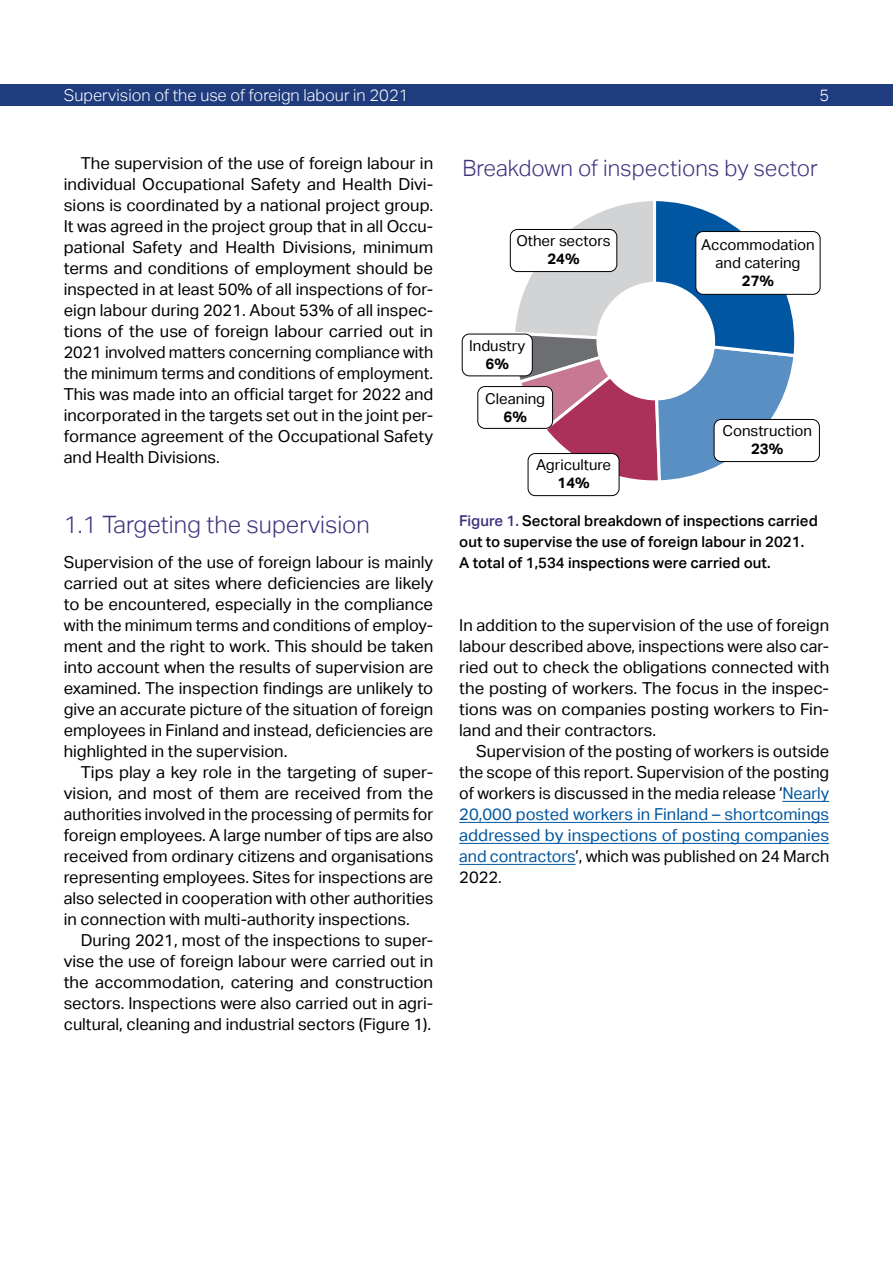
<style>
.page{position:relative;width:893px;height:1263px;background:#fff}
.page>*{position:absolute;margin:0;border:0;box-sizing:border-box;transform-origin:0 0}
.Väliotsikko{font:300 24px "Aktiv Grotesk";color:#41317e}
.t1{font:300 22.5px "Aktiv Grotesk";color:#41317e}
.Leipis{font:16.5px/21px "Aktiv Grotesk";color:#000;text-align:justify}
.Alkuleipis{font:16.5px/21px "Aktiv Grotesk";color:#000;text-align:justify}
.Alkuleipis_ylavali{font:16.5px/21px "Aktiv Grotesk";color:#000;text-align:justify}
.t2{font:300 16.5px "Aktiv Grotesk";color:#fff}
.t3{font:500 15px/21px "Aktiv Grotesk";color:#000}
.t4{font:15px/18px "Aktiv Grotesk";color:#000;text-align:center}
.s1{font-weight:700}
.s2{color:#41317e}
.s3{color:#00559f}
</style>
<div class="page">
<div style="left:0;top:84px;width:893px;height:22px;background:#1f3c7e"></div>
<svg style="left:510px;top:201px;width:289px;height:284px"></svg>
<div style="left:596px;top:282px;width:119px;height:118px;background:#fff;border-radius:50%"></div>
<div style="left:462px;top:334px;width:70px;height:42px;background:#fff;border-radius:7px"></div>
<div style="left:462px;top:334px;width:70px;height:42px;border:1px solid #000;border-radius:7px"></div>
<div style="left:696px;top:232px;width:124px;height:62px;background:#fff;border-radius:7px"></div>
<div style="left:696px;top:231px;width:124px;height:63px;border:1px solid #000;border-radius:7px"></div>
<div style="left:510px;top:229px;width:107px;height:43px;background:#fff;border-radius:7px"></div>
<div style="left:510px;top:229px;width:107px;height:43px;border:1px solid #000;border-radius:7px"></div>
<div style="left:714px;top:419px;width:105px;height:43px;background:#fff;border-radius:7px"></div>
<div style="left:714px;top:419px;width:106px;height:43px;border:1px solid #000;border-radius:7px"></div>
<div style="left:528px;top:453px;width:91px;height:43px;background:#fff;border-radius:7px"></div>
<div style="left:528px;top:453px;width:91px;height:43px;border:1px solid #000;border-radius:7px"></div>
<div style="left:478px;top:387px;width:75px;height:41px;background:#fff;border-radius:7px"></div>
<div style="left:478px;top:386px;width:75px;height:43px;border:1px solid #000;border-radius:7px"></div>
<hr style="left:782px;top:801px;width:47px;height:1px;background:#00559f">
<hr style="left:459px;top:822px;width:370px;height:1px;background:#00559f">
<hr style="left:459px;top:843px;width:370px;height:1px;background:#00559f">
<hr style="left:459px;top:864px;width:117px;height:1px;background:#00559f">
<p class="t2" style="left:64px;top:86px;width:346px">Supervision of the use of foreign labour in 2021</p>
<p class="t2" style="left:819px;top:86px;width:11px">5</p>
<p class="Leipis" style="left:64px;top:153px;width:371px;text-indent:17px">The supervision of the use of foreign labour in individual Occupational Safety and Health Divi&shy;sions is coordinated by a national project group.<br>It was agreed in the project group that in all Occu&shy;pational Safety and Health Divisions, minimum terms and conditions of employment should be inspected in at least 50% of all inspections of for&shy;eign labour during 2021. About 53% of all inspec&shy;tions of the use of foreign labour carried out in 2021 involved matters concerning compliance with the minimum terms and conditions of employment.<br>This was made into an official target for 2022 and incorporated in the targets set out in the joint per&shy;formance agreement of the Occupational Safety and Health Divisions.</p>
<h3 class="Väliotsikko" style="left:64px;top:510px;width:308px">1.1 Targeting the supervision</h3>
<p class="Alkuleipis" style="left:64px;top:552px;width:371px">Supervision of the use of foreign labour is mainly carried out at sites where deficiencies are likely to be encountered, especially in the compliance with the minimum terms and conditions of employ&shy;ment and the right to work. This should be taken into account when the results of supervision are examined. The inspection findings are unlikely to give an accurate picture of the situation of foreign employees in Finland and instead, deficiencies are highlighted in the supervision.</p>
<p class="Leipis" style="left:64px;top:762px;width:371px;text-indent:17px">Tips play a key role in the targeting of super&shy;vision, and most of them are received from the authorities involved in the processing of permits for foreign employees. A large number of tips are also received from ordinary citizens and organisations representing employees. Sites for inspections are also selected in cooperation with other authorities in connection with multi-authority inspections.</p>
<p class="Leipis" style="left:64px;top:930px;width:371px;text-indent:17px">During 2021, most of the inspections to super&shy;vise the use of foreign labour were carried out in the accommodation, catering and construction sectors. Inspections were also carried out in agri&shy;cultural, cleaning and industrial sectors (Figure 1).</p>
<p class="t1" style="left:462px;top:155px;width:357px">Breakdown of inspections by sector</p>
<p class="t4" style="left:516px;top:232px;width:96px">Other sectors<br><span class="s1">24%</span></p>
<p class="t4" style="left:469px;top:337px;width:58px">Industry<br><span class="s1">6%</span></p>
<p class="t4" style="left:485px;top:390px;width:62px">Cleaning<br><span class="s1">6%</span></p>
<p class="t4" style="left:536px;top:456px;width:76px">Agriculture<br><span class="s1">14%</span></p>
<p class="t4" style="left:701px;top:236px;width:115px">Accommodation and catering<br><span class="s1">27%</span></p>
<p class="t4" style="left:722px;top:422px;width:91px">Construction<br><span class="s1">23%</span></p>
<p class="t3" style="left:459px;top:510px;width:360px"><span class="s2">Figure 1.</span> Sectoral breakdown of inspections carried out to supervise the use of foreign labour in 2021.<br>A total of 1,534 inspections were carried out.</p>
<p class="Alkuleipis_ylavali" style="left:459px;top:615px;width:371px">In addition to the supervision of the use of foreign labour described above, inspections were also car&shy;ried out to check the obligations connected with the posting of workers. The focus in the inspec&shy;tions was on companies posting workers to Fin&shy;land and their contractors.</p>
<p class="Leipis" style="left:459px;top:741px;width:371px;text-indent:17px">Supervision of the posting of workers is outside the scope of this report. Supervision of the posting of workers is discussed in the media release ‘<span class="s3">Nearly 20,000 posted workers in Finland – shortcomings addressed by inspections of posting companies and contractors</span>’, which was published on 24 March 2022.</p>
</div>
